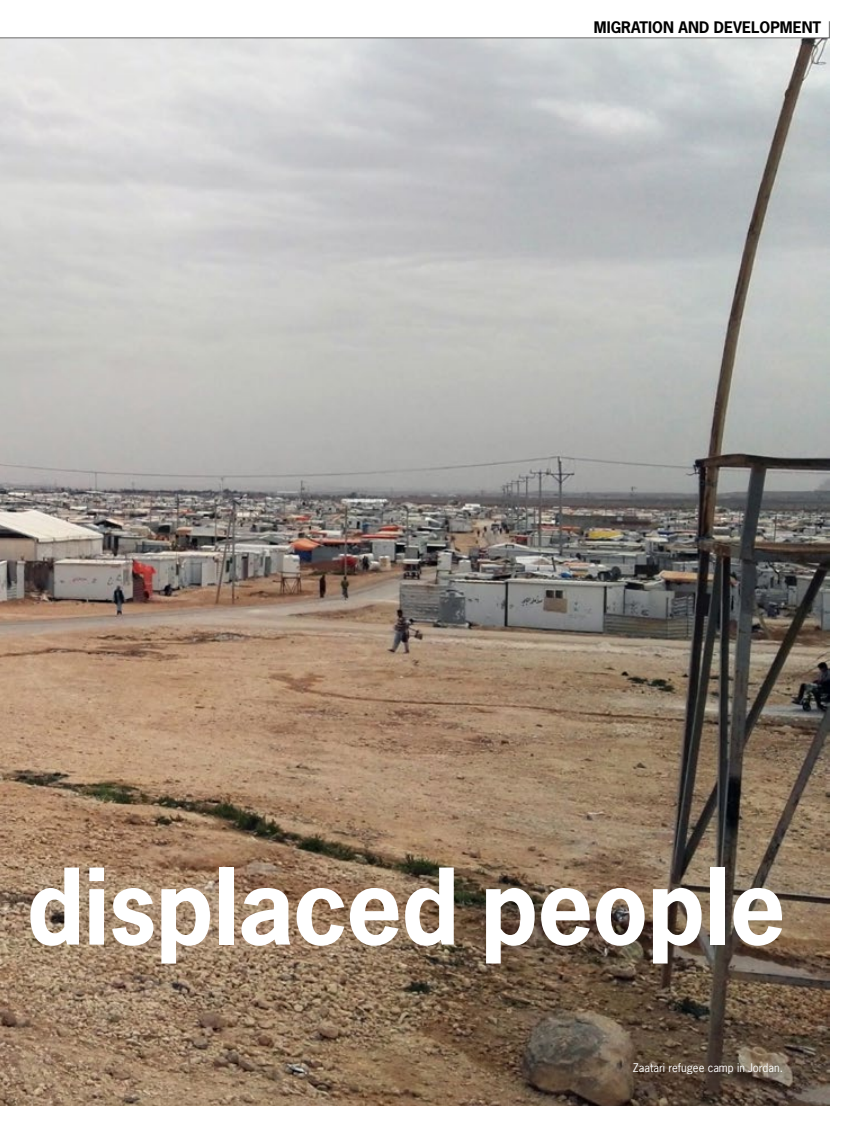
<style>
.page{position:relative;width:851px;height:1127px;background:#fff}
.page>*{position:absolute;margin:0;border:0;box-sizing:border-box;transform-origin:0 0}
.t1{font:700 99px "News Gothic Std";letter-spacing:-.01em;color:#fff}
.t2{font:700 15px "News Gothic Std";color:#000}
.t3{font:11.25px "News Gothic Std";color:#fff}
</style>
<div class="page">
<img style="left:0;top:39px;width:829px;height:1067px">
<svg style="left:0;top:21px;width:830px;height:18px"></svg>
<h2 class="t2" style="left:594px;top:17px;width:229px">MIGRATION AND DEVELOPMENT</h2>
<h1 class="t1" style="left:26px;top:841px;width:760px">displaced people</h1>
<p class="t3" style="left:632px;top:1060px;width:152px">Zaatari refugee camp in Jordan.</p>
</div>
